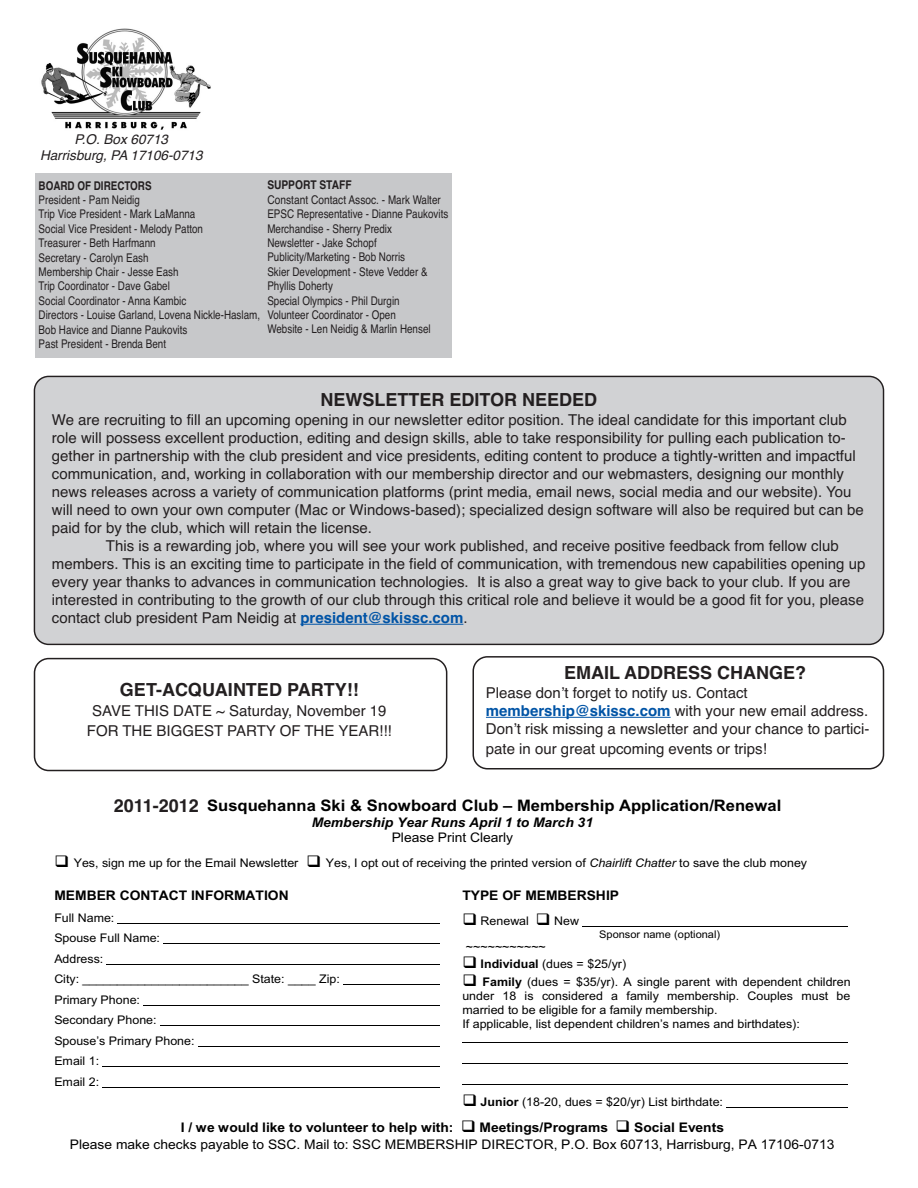
<style>
.page{position:relative;width:918px;height:1188px;background:#fff}
.page>*{position:absolute;margin:0;border:0;box-sizing:border-box;transform-origin:0 0}
.t1{font:700 18px "Helvetica";color:#231f20}
.t2{font:15.9px "Arial Bold MT+T42+NCBQGZ";color:#000;scale:1.05 1}
.t3{font:15px/18px "Helvetica";color:#231f20;text-align:center}
.t4{font:italic 13.5px/16.2px "Helvetica";color:#231f20;text-align:center}
.t5{font:13.2px "Arial MT+T42+ZPMOTE";color:#000;scale:1.05 1}
.t6{font:13.2px "Arial Bold MT+T42+NCBQGZ";color:#000;scale:1.05 1}
.t7{font:13.2px "Arial Bold Italic MT+T42+DYRIIM";color:#000;scale:1.05 1}
.t8{font:12px/14.4px "Helvetica";color:#231f20;scale:.82 1}
.t9{font:12px/14.4px "Helvetica";color:#231f20;scale:.85 1}
.t10{font:700 12px "Helvetica";color:#231f20;scale:.82 1}
.t11{font:700 12px "Helvetica";color:#231f20;scale:.85 1}
.t12{font:11.85px/20.5px "Arial MT+T42+ZPMOTE";color:#000;scale:1.05 1}
.t13{font:10.5px "Arial MT+T42+ZPMOTE";color:#000;scale:1.05 1}
.s1{font-weight:700;color:#0154a6}
.s2{font-family:"Arial Italic MT+T42+NSBDPW"}
.s3{font-family:"Arial Bold MT+T42+NCBQGZ"}
</style>
<div class="page">
<svg style="left:34px;top:658px;width:413px;height:113px"></svg>
<svg style="left:472px;top:656px;width:412px;height:114px"></svg>
<div style="left:34px;top:376px;width:850px;height:269px;background:#d1d2d4"></div>
<img style="left:41px;top:29px;width:170px;height:101px">
<div style="left:35px;top:173px;width:417px;height:185px;background:#c7c8ca"></div>
<hr style="left:118px;top:923px;width:322px;height:1px;background:#000">
<hr style="left:164px;top:943px;width:276px;height:1px;background:#000">
<hr style="left:107px;top:964px;width:333px;height:1px;background:#000">
<hr style="left:343px;top:984px;width:97px;height:1px;background:#000">
<hr style="left:144px;top:1005px;width:296px;height:1px;background:#000">
<hr style="left:160px;top:1025px;width:280px;height:1px;background:#000">
<hr style="left:198px;top:1046px;width:242px;height:1px;background:#000">
<hr style="left:103px;top:1067px;width:337px;height:1px;background:#000">
<hr style="left:103px;top:1087px;width:337px;height:1px;background:#000">
<hr style="left:583px;top:926px;width:265px;height:1px;background:#000">
<hr style="left:462px;top:1043px;width:386px;height:1px;background:#000">
<hr style="left:462px;top:1063px;width:386px;height:1px;background:#000">
<hr style="left:462px;top:1084px;width:386px;height:1px;background:#000">
<hr style="left:726px;top:1107px;width:122px;height:1px;background:#000">
<hr style="left:300px;top:624px;width:163px;height:1px;background:#0154a6">
<hr style="left:486px;top:717px;width:185px;height:1px;background:#0154a6">
<p class="t4" style="left:40px;top:131px;width:164px">P.O. Box 60713<br>Harrisburg, PA 17106-0713</p>
<p class="t10" style="left:39px;top:176px;width:139px">BOARD OF DIRECTORS</p>
<p class="t8" style="left:38px;top:193px;width:272px">President - Pam Neidig<br>Trip Vice President - Mark LaManna<br>Social Vice President - Melody Patton<br>Treasurer - Beth Harfmann<br>Secretary - Carolyn Eash<br>Membership Chair - Jesse Eash<br>Trip Coordinator - Dave Gabel<br>Social Coordinator - Anna Kambic<br>Directors - Louise Garland, Lovena Nickle-Haslam,<br>Bob Havice and Dianne Paukovits<br>Past President - Brenda Bent</p>
<p class="t11" style="left:267px;top:175px;width:101px">SUPPORT STAFF</p>
<p class="t9" style="left:267px;top:193px;width:214px">Constant Contact Assoc. - Mark Walter<br>EPSC Representative - Dianne Paukovits<br>Merchandise - Sherry Predix<br>Newsletter - Jake Schopf<br>Publicity/Marketing - Bob Norris<br>Skier Development - Steve Vedder &amp;<br>Phyllis Doherty<br>Special Olympics - Phil Durgin<br>Volunteer Coordinator - Open<br>Website - Len Neidig &amp; Marlin Hensel</p>
<p class="t1" style="left:321px;top:385px;width:278px">NEWSLETTER EDITOR NEEDED</p>
<p class="t3" style="left:52px;top:411px;width:796px">We are recruiting to fill an upcoming opening in our newsletter editor position. The ideal candidate for this important club</p>
<p class="t3" style="left:52px;top:429px;width:795px">role will possess excellent production, editing and design skills, able to take responsibility for pulling each publication to-</p>
<p class="t3" style="left:52px;top:447px;width:805px">gether in partnership with the club president and vice presidents, editing content to produce a tightly-written and impactful</p>
<p class="t3" style="left:52px;top:465px;width:794px">communication, and, working in collaboration with our membership director and our webmasters, designing our monthly</p>
<p class="t3" style="left:52px;top:483px;width:801px">news releases across a variety of communication platforms (print media, email news, social media and our website). You</p>
<p class="t3" style="left:52px;top:501px;width:814px">will need to own your own computer (Mac or Windows-based); specialized design software will also be required but can be</p>
<p class="t3" style="left:52px;top:519px;width:322px">paid for by the club, which will retain the license.</p>
<p class="t3" style="left:106px;top:537px;width:734px">This is a rewarding job, where you will see your work published, and receive positive feedback from fellow club</p>
<p class="t3" style="left:52px;top:555px;width:815px">members. This is an exciting time to participate in the field of communication, with tremendous new capabilities opening up</p>
<p class="t3" style="left:52px;top:573px;width:800px">every year thanks to advances in communication technologies. It is also a great way to give back to your club. If you are</p>
<p class="t3" style="left:52px;top:591px;width:814px">interested in contributing to the growth of our club through this critical role and believe it would be a good fit for you, please</p>
<p class="t3" style="left:52px;top:609px;width:417px">contact club president Pam Neidig at <span class="s1">president@skissc.com</span>.</p>
<p class="t1" style="left:120px;top:676px;width:240px">GET-ACQUAINTED PARTY!!</p>
<p class="t3" style="left:87px;top:701px;width:306px;line-height:20.2px">SAVE THIS DATE ~ Saturday, November 19<br>FOR THE BIGGEST PARTY OF THE YEAR!!!</p>
<p class="t1" style="left:564px;top:658px;width:244px">EMAIL ADDRESS CHANGE?</p>
<p class="t3" style="left:486px;top:684px;width:385px;text-align:left">Please donʼt forget to notify us. Contact <span class="s1">membership@skissc.com</span> with your new email address.<br>Donʼt risk missing a newsletter and your chance to partici-</p>
<p class="t3" style="left:486px;top:741px;width:282px">pate in our great upcoming events or trips!</p>
<p class="t1" style="left:114px;top:791px;width:87px">2011-2012</p>
<p class="t2" style="left:123px;top:795px;width:628px">2009-2010 Susquehanna Ski &amp; Snowboard Club – Membership Application/Renewal</p>
<p class="t7" style="left:312px;top:814px;width:269px">Membership Year Runs April 1 to March 31</p>
<p class="t5" style="left:392px;top:829px;width:117px">Please Print Clearly</p>
<p class="t12" style="left:74px;top:852px;width:215px">Yes, sign me up for the Email Newsletter</p>
<p class="t12" style="left:326px;top:852px;width:460px">Yes, I opt out of receiving the printed version of <span class="s2">Chairlift Chatter</span> to save the club money</p>
<p class="t6" style="left:54px;top:887px;width:225px">MEMBER CONTACT INFORMATION</p>
<p class="t12" style="left:54px;top:907px;width:274px">Full Name:<br>Spouse Full Name:<br>Address:<br>City: ________________________ State: ____ Zip:<br>Primary Phone:<br>Secondary Phone:<br>Spouse’s Primary Phone:<br>Email 1:<br>Email 2:</p>
<p class="t6" style="left:462px;top:887px;width:151px">TYPE OF MEMBERSHIP</p>
<p class="t12" style="left:481px;top:910px;width:47px">Renewal</p>
<p class="t12" style="left:554px;top:910px;width:25px">New</p>
<p class="t13" style="left:599px;top:927px;width:117px">Sponsor name (optional)</p>
<p class="t12" style="left:481px;top:939px;width:354px;line-height:17.2px;text-indent:-15px">~~~~~~~~~~~<br><span class="s3">Individual</span> (dues = $25/yr)<br><span class="s3">Family</span> (dues = $35/yr). A single parent with dependent children</p>
<p class="t12" style="left:462px;top:989px;width:371px;line-height:13.6px">under 18 is considered a family membership. Couples must be married to be eligible for a family membership.<br>If applicable, list dependent children’s names and birthdates):</p>
<p class="t12" style="left:481px;top:1092px;width:232px"><span class="s3">Junior</span> (18-20, dues = $20/yr) List birthdate:</p>
<p class="t6" style="left:181px;top:1119px;width:261px">I / we would like to volunteer to help with:</p>
<p class="t6" style="left:480px;top:1119px;width:124px">Meetings/Programs</p>
<p class="t6" style="left:634px;top:1119px;width:87px">Social Events</p>
<p class="t5" style="left:70px;top:1136px;width:730px">Please make checks payable to SSC. Mail to: SSC MEMBERSHIP DIRECTOR, P.O. Box 60713, Harrisburg, PA 17106-0713</p>
</div>
